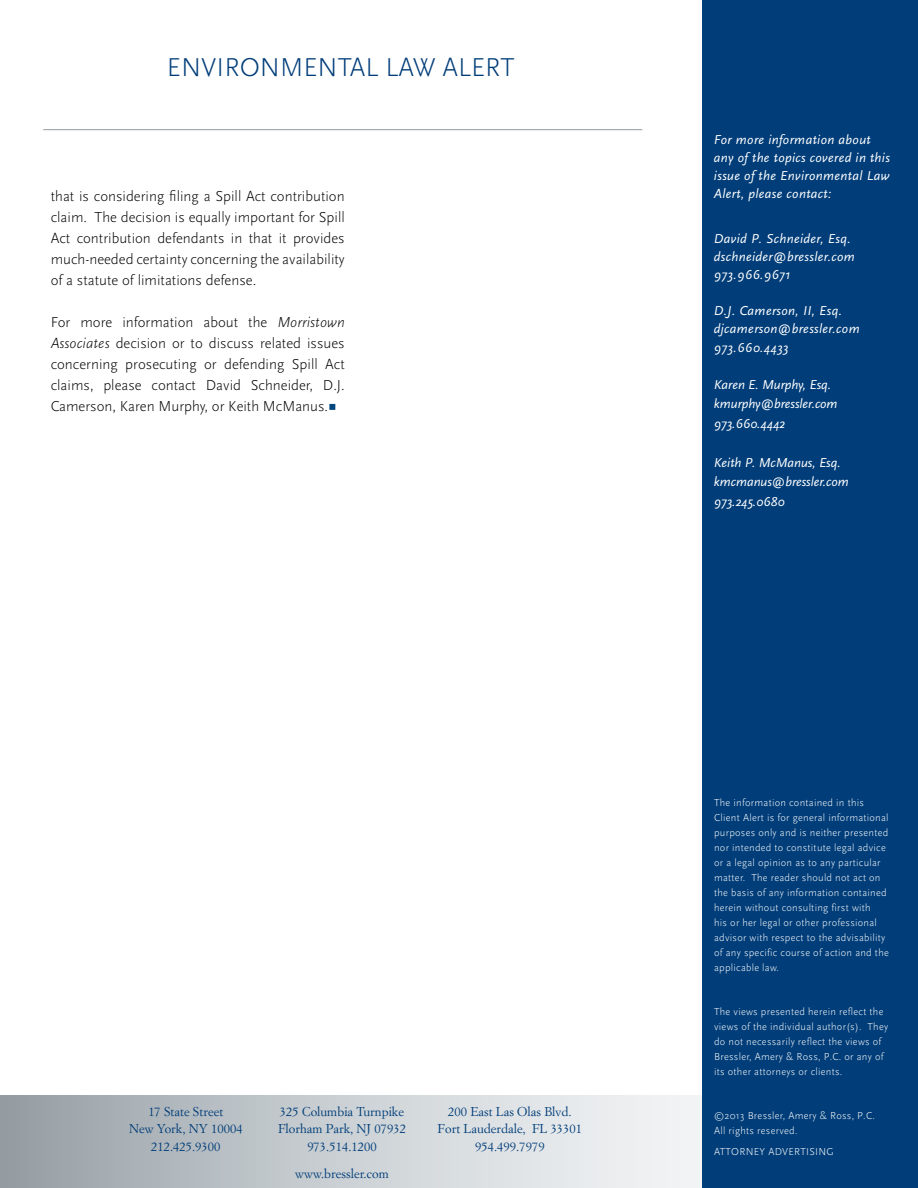
<style>
.page{position:relative;width:918px;height:1188px;background:#fff}
.page>*{position:absolute;margin:0;border:0;box-sizing:border-box;transform-origin:0 0}
.t1{font:300 27px "Scala Sans OT";color:#003d79}
.t2{font:300 15px/21px "Scala Sans OT";color:#000;text-align:justify}
.t3{font:italic 13.5px/18px "Scala Sans OT";letter-spacing:.025em;color:#fff}
.t4{font:italic 13.5px/19.5px "Scala Sans OT";letter-spacing:-.005em;color:#fff}
.t5{font:12.6px/17.9px "Simoncini Garamond Std";color:#003d79;text-align:center}
.t6{font:300 10.5px/15px "Scala Sans OT";letter-spacing:.025em;color:#fff}
.s1{font-style:italic}
</style>
<div class="page">
<svg style="left:0;top:1095px;width:702px;height:93px;background:#c8cdd1"></svg>
<div style="left:702px;top:0;width:216px;height:1188px;background:#003d79"></div>
<svg style="left:329px;top:404px;width:6px;height:6px"></svg>
<hr style="left:43px;top:129px;width:599px;height:1px;background:#949ca1">
<h1 class="t1" style="left:167px;top:52px;width:349px">ENVIRONMENTAL LAW ALERT</h1>
<p class="t2" style="left:51px;top:186px;width:296px">that is considering filing a Spill Act contribution claim. The decision is equally important for Spill Act contribution defendants in that it provides much-needed certainty concerning the availability of a statute of limitations defense.</p>
<h2 class="t2" style="left:51px;top:312px;width:296px">For more information about the <span class="s1">Morristown Associates</span> decision or to discuss related issues concerning prosecuting or defending Spill Act claims, please contact David Schneider, D.J.<br>Camerson, Karen Murphy, or Keith McManus.</h2>
<p class="t5" style="left:129px;top:1102px;width:115px">17 State Street<br>New York, NY 10004<br>212.425.9300</p>
<p class="t5" style="left:278px;top:1102px;width:129px">325 Columbia Turnpike<br>Florham Park, NJ 07932<br>973.514.1200</p>
<p class="t5" style="left:295px;top:1164px;width:95px">www.bressler.com</p>
<p class="t5" style="left:438px;top:1102px;width:146px">200 East Las Olas Blvd.<br>Fort Lauderdale, FL 33301<br>954.499.7979</p>
<p class="t3" style="left:714px;top:131px;width:177px">For more information about any of the topics covered in this issue of the Environmental Law<br>Alert, please contact:</p>
<p class="t3" style="left:714px;top:229px;width:143px">David P. Schneider, Esq. dschneider@bressler.com<br>973.966.9671</p>
<p class="t3" style="left:714px;top:301px;width:147px">D.J. Camerson, II, Esq. djcamerson@bressler.com</p>
<p class="t3" style="left:714px;top:339px;width:76px">973.660.4433</p>
<p class="t4" style="left:714px;top:375px;width:125px">Karen E. Murphy, Esq. kmurphy@bressler.com<br>973.660.4442</p>
<p class="t4" style="left:714px;top:453px;width:137px">Keith P. McManus, Esq. kmcmanus@bressler.com<br>973.245.0680</p>
<p class="t6" style="left:714px;top:796px;width:176px">The information contained in this Client Alert is for general informational purposes only and is neither presented nor intended to constitute legal advice or a legal opinion as to any particular matter. The reader should not act on the basis of any information contained herein without consulting first with<br>his or her legal or other professional advisor with respect to the advisability of any specific course of action and the applicable law.</p>
<p class="t6" style="left:714px;top:1004px;width:176px">The views presented herein reflect the views of the individual author(s). They do not necessarily reflect the views of Bressler, Amery &amp; Ross, P.C. or any of its other attorneys or clients.</p>
<p class="t6" style="left:714px;top:1108px;width:162px">©2013 Bressler, Amery &amp; Ross, P.C.<br>All rights reserved.</p>
<p class="t6" style="left:714px;top:1145px;width:121px">ATTORNEY ADVERTISING</p>
</div>
